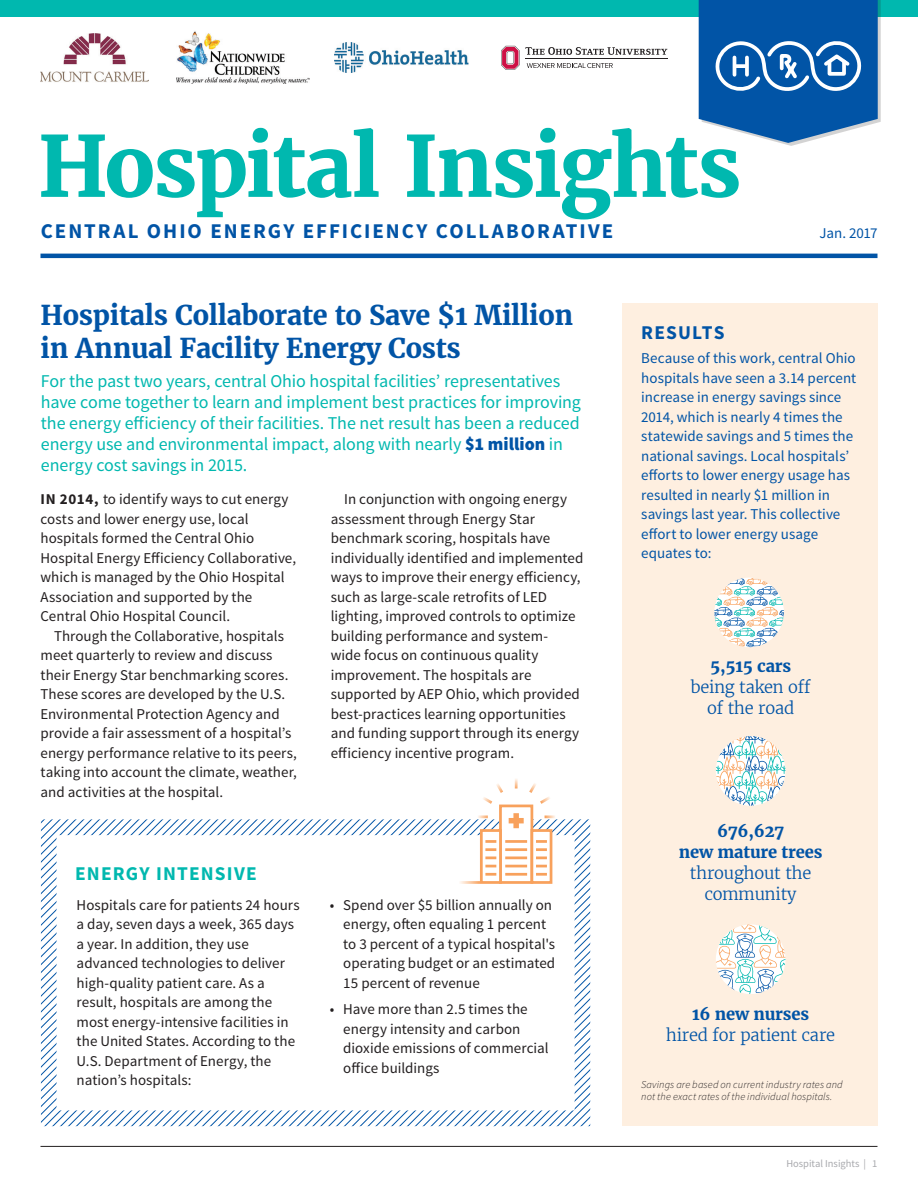
<style>
.page{position:relative;width:918px;height:1188px;background:#fff}
.page>*{position:absolute;margin:0;border:0;box-sizing:border-box;transform-origin:0 0}
.t1{font:700 83.85px "Merriweather";letter-spacing:-.03em;color:#00b8af}
.t2{font:700 27px/33px "Merriweather";letter-spacing:-.01em;color:#0154a6}
.t3{font:700 21px "Source Sans Pro";letter-spacing:.095em;color:#0154a6}
.Header_1{font:700 19.5px "Source Sans Pro";letter-spacing:.06em;color:#00b8af}
.Header_1-2{font:700 19.5px "Source Sans Pro";letter-spacing:.06em;color:#0154a6}
.Header_1-3{font:18px/21px "Source Sans Pro";letter-spacing:-.005em;color:#00b8af}
.t4{font:300 16.5px/21px "Merriweather";letter-spacing:-.01em;color:#0154a6;text-align:center}
.Header_1-4{font:15px/19.5px "Source Sans Pro";letter-spacing:.005em;color:#231f20}
.Header_1-5{font:15px/19.5px "Source Sans Pro";color:#0154a6}
.Header_1-6{font:italic 300 10.5px/12.6px "Source Sans Pro";letter-spacing:.01em;color:#231f20}
.t5{font:10.5px "Source Sans Pro";color:#a8a9ad}
.s1{font-weight:900;color:#0154a6}
.s2{font-weight:700}
</style>
<div class="page">
<hr style="left:40px;top:254px;width:838px;height:4px;background:#0154a6">
<div style="left:0;top:0;width:918px;height:17px;background:#00b8af"></div>
<hr style="left:41px;top:1146px;width:837px;height:1px;background:#231f20">
<svg style="left:699px;top:0;width:182px;height:146px;background:#3073b5"></svg>
<div style="left:622px;top:303px;width:256px;height:823px;background:#feefe0"></div>
<svg style="left:41px;top:923px;width:549px;height:40px"></svg>
<svg style="left:41px;top:963px;width:549px;height:47px"></svg>
<svg style="left:41px;top:1010px;width:549px;height:39px"></svg>
<svg style="left:41px;top:1049px;width:549px;height:77px"></svg>
<div style="left:499px;top:805px;width:34px;height:79px;background:#fff;border:3px solid #f8a15c"></div>
<div style="left:513px;top:813px;width:6px;height:15px;background:#f8a15c"></div>
<svg style="left:41px;top:815px;width:549px;height:76px"></svg>
<svg style="left:483px;top:784px;width:22px;height:22px"></svg>
<svg style="left:515px;top:779px;width:3px;height:9px"></svg>
<svg style="left:527px;top:783px;width:23px;height:23px"></svg>
<svg style="left:714px;top:578px;width:70px;height:69px"></svg>
<svg style="left:716px;top:736px;width:70px;height:70px"></svg>
<svg style="left:716px;top:924px;width:70px;height:70px"></svg>
<img style="left:177px;top:31px;width:132px;height:52px">
<svg style="left:527px;top:63px;width:86px;height:5px"></svg>
<svg style="left:501px;top:46px;width:18px;height:24px"></svg>
<hr style="left:525px;top:59px;width:143px;height:1px;background:#231f20">
<svg style="left:525px;top:47px;width:142px;height:8px"></svg>
<img style="left:334px;top:43px;width:135px;height:30px">
<img style="left:41px;top:34px;width:107px;height:48px">
<p class="t1" style="left:38px;top:114px;width:705px">Hospital Insights</p>
<p class="t3" style="left:41px;top:218px;width:574px">CENTRAL OHIO ENERGY EFFICIENCY COLLABORATIVE</p>
<p class="Header_1-5" style="left:819px;top:224px;width:60px">Jan. 2017</p>
<p class="t2" style="left:40px;top:299px;width:534px">Hospitals Collaborate to Save $1 Million in Annual Facility Energy Costs</p>
<p class="Header_1-3" style="left:41px;top:371px;width:542px">For the past two years, central Ohio hospital facilities’ representatives have come together to learn and implement best practices for improving the energy efficiency of their facilities. The net result has been a reduced energy use and environmental impact, along with nearly <span class="s1">$1 million</span> in energy cost savings in 2015.</p>
<p class="Header_1-4" style="left:40px;top:490px;width:257px"><span class="s2">IN 2014,</span> to identify ways to cut energy costs and lower energy use, local hospitals formed the Central Ohio Hospital Energy Efficiency Collaborative, which is managed by the Ohio Hospital Association and supported by the Central Ohio Hospital Council.</p>
<p class="Header_1-4" style="left:40px;top:626px;width:258px;text-indent:14px">Through the Collaborative, hospitals meet quarterly to review and discuss their Energy Star benchmarking scores.<br>These scores are developed by the U.S.<br>Environmental Protection Agency and provide a fair assessment of a hospital’s energy performance relative to its peers, taking into account the climate, weather, and activities at the hospital.</p>
<p class="Header_1" style="left:75px;top:861px;width:183px">ENERGY INTENSIVE</p>
<p class="Header_1-4" style="left:331px;top:490px;width:254px;text-indent:14px">In conjunction with ongoing energy assessment through Energy Star benchmark scoring, hospitals have individually identified and implemented ways to improve their energy efficiency, such as large-scale retrofits of LED lighting, improved controls to optimize building performance and system-<br>wide focus on continuous quality improvement. The hospitals are supported by AEP Ohio, which provided best-practices learning opportunities and funding support through its energy efficiency incentive program.</p>
<p class="Header_1-4" style="left:77px;top:896px;width:225px">Hospitals care for patients 24 hours a day, seven days a week, 365 days a year. In addition, they use advanced technologies to deliver high-quality patient care. As a result, hospitals are among the most energy-intensive facilities in the United States. According to the<br>U.S. Department of Energy, the nation’s hospitals:</p>
<p class="Header_1-4" style="left:343px;top:896px;width:214px;text-indent:-14px">• Spend over $5 billion annually on energy, often equaling 1 percent to 3 percent of a typical hospital's operating budget or an estimated<br>15 percent of revenue</p>
<p class="Header_1-4" style="left:343px;top:1000px;width:207px;text-indent:-14px">• Have more than 2.5 times the energy intensity and carbon dioxide emissions of commercial office buildings</p>
<p class="Header_1-2" style="left:641px;top:320px;width:85px">RESULTS</p>
<p class="Header_1-5" style="left:641px;top:349px;width:217px">Because of this work, central Ohio hospitals have seen a 3.14 percent increase in energy savings since<br>2014, which is nearly 4 times the statewide savings and 5 times the national savings. Local hospitals’ efforts to lower energy usage has resulted in nearly $1 million in savings last year. This collective effort to lower energy usage equates to:</p>
<p class="t4" style="left:691px;top:656px;width:121px"><span class="s2">5,515 cars </span>being taken off of the road</p>
<p class="t4" style="left:679px;top:821px;width:145px"><span class="s2">676,627<br>new mature trees </span>throughout the community</p>
<p class="t4" style="left:666px;top:1004px;width:171px"><span class="s2">16 new nurses<br></span>hired for patient care</p>
<p class="Header_1-6" style="left:641px;top:1078px;width:203px">Savings are based on current industry rates and not the exact rates of the individual hospitals.</p>
<p class="t5" style="left:786px;top:1157px;width:93px">Hospital Insights | 1</p>
</div>
